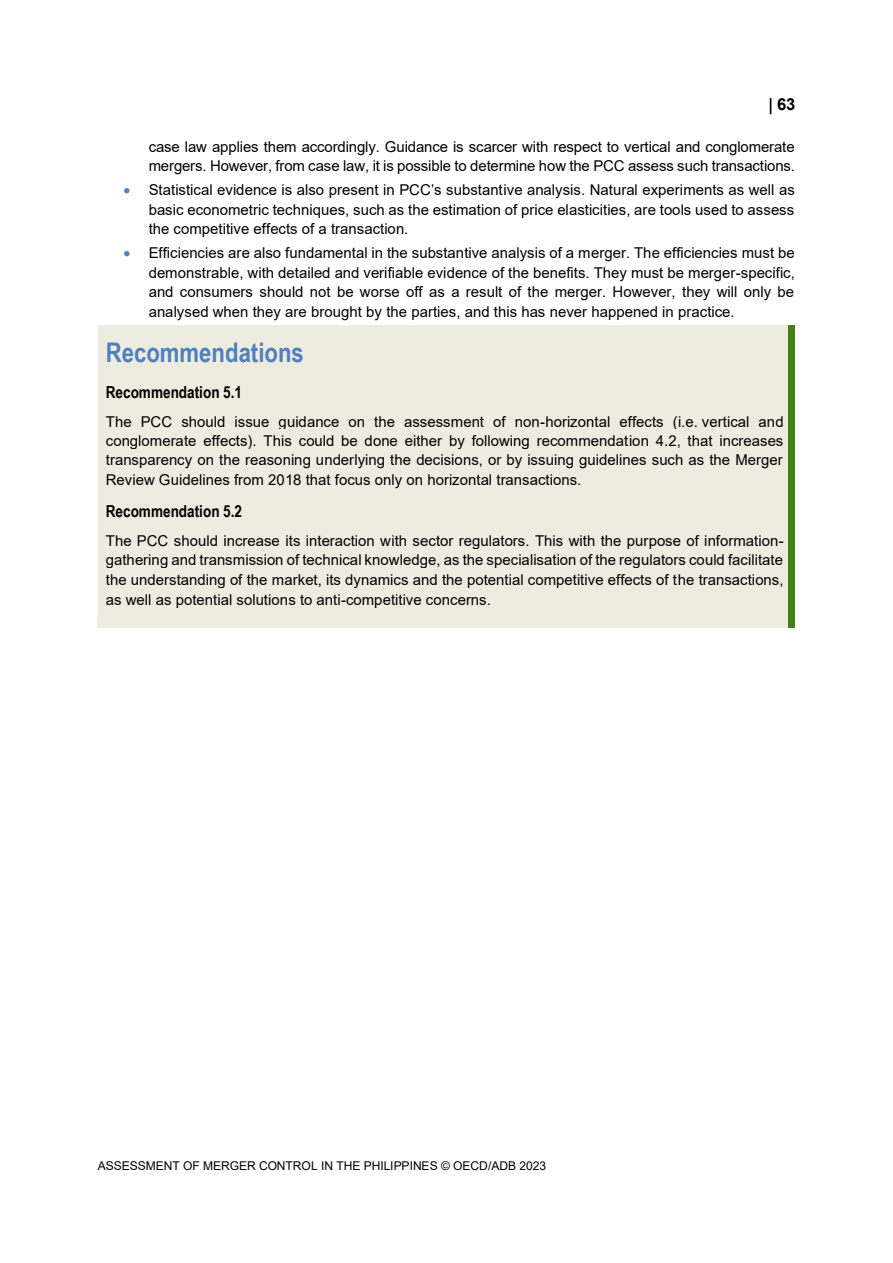
<style>
.page{position:relative;width:893px;height:1263px;background:#fff}
.page>*{position:absolute;margin:0;border:0;box-sizing:border-box;transform-origin:0 0}
.t1{font:700 27px "Arial Narrow";color:#4e81bd}
.t2{font:700 16.5px "Arial Narrow";color:#000}
.t3{font:700 16.5px "Arial";color:#000}
.t4{font:15px/19.5px "Arial";color:#000;text-align:justify}
.t5{font:12px "Arial";color:#000}
.s1{color:#4e81bd}
</style>
<div class="page">
<div style="left:106px;top:336px;width:678px;height:42px;background:#eeece1"></div>
<div style="left:106px;top:378px;width:678px;height:32px;background:#eeece1"></div>
<div style="left:106px;top:410px;width:678px;height:20px;background:#eeece1"></div>
<div style="left:106px;top:430px;width:678px;height:19px;background:#eeece1"></div>
<div style="left:106px;top:449px;width:678px;height:20px;background:#eeece1"></div>
<div style="left:106px;top:469px;width:678px;height:28px;background:#eeece1"></div>
<div style="left:106px;top:497px;width:678px;height:33px;background:#eeece1"></div>
<div style="left:106px;top:530px;width:678px;height:19px;background:#eeece1"></div>
<div style="left:106px;top:549px;width:678px;height:20px;background:#eeece1"></div>
<div style="left:106px;top:569px;width:678px;height:19px;background:#eeece1"></div>
<div style="left:106px;top:588px;width:678px;height:29px;background:#eeece1"></div>
<div style="left:98px;top:325px;width:690px;height:11px;background:#eeece1"></div>
<div style="left:788px;top:325px;width:7px;height:11px;background:#448114"></div>
<div style="left:98px;top:617px;width:694px;height:10px;background:#eeece1"></div>
<div style="left:788px;top:336px;width:7px;height:291px;background:#448114"></div>
<p class="t3" style="left:777px;top:95px;width:20px">63</p>
<p class="t4" style="left:149px;top:137px;width:648px">case law applies them accordingly. Guidance is scarcer with respect to vertical and conglomerate mergers. However, from case law, it is possible to determine how the PCC assess such transactions.</p>
<p class="t4" style="left:149px;top:180px;width:648px;text-indent:-25px"><span class="s1">•</span> Statistical evidence is also present in PCC’s substantive analysis. Natural experiments as well as basic econometric techniques, such as the estimation of price elasticities, are tools used to assess the competitive effects of a transaction.</p>
<p class="t4" style="left:149px;top:243px;width:648px;text-indent:-25px"><span class="s1">•</span> Efficiencies are also fundamental in the substantive analysis of a merger. The efficiencies must be demonstrable, with detailed and verifiable evidence of the benefits. They must be merger-specific, and consumers should not be worse off as a result of the merger. However, they will only be analysed when they are brought by the parties, and this has never happened in practice.</p>
<p class="t1" style="left:106px;top:337px;width:200px">Recommendations</p>
<p class="t2" style="left:106px;top:382px;width:138px">Recommendation 5.1</p>
<p class="t4" style="left:106px;top:412px;width:679px">The PCC should issue guidance on the assessment of non-horizontal effects (i.e. vertical and conglomerate effects). This could be done either by following recommendation 4.2, that increases transparency on the reasoning underlying the decisions, or by issuing guidelines such as the Merger Review Guidelines from 2018 that focus only on horizontal transactions.</p>
<p class="t2" style="left:106px;top:502px;width:138px">Recommendation 5.2</p>
<p class="t4" style="left:106px;top:531px;width:679px">The PCC should increase its interaction with sector regulators. This with the purpose of information&shy;gathering and transmission of technical knowledge, as the specialisation of the regulators could facilitate the understanding of the market, its dynamics and the potential competitive effects of the transactions, as well as potential solutions to anti-competitive concerns.</p>
<p class="t5" style="left:98px;top:1159px;width:450px">ASSESSMENT OF MERGER CONTROL IN THE PHILIPPINES © OECD/ADB 2023</p>
</div>
